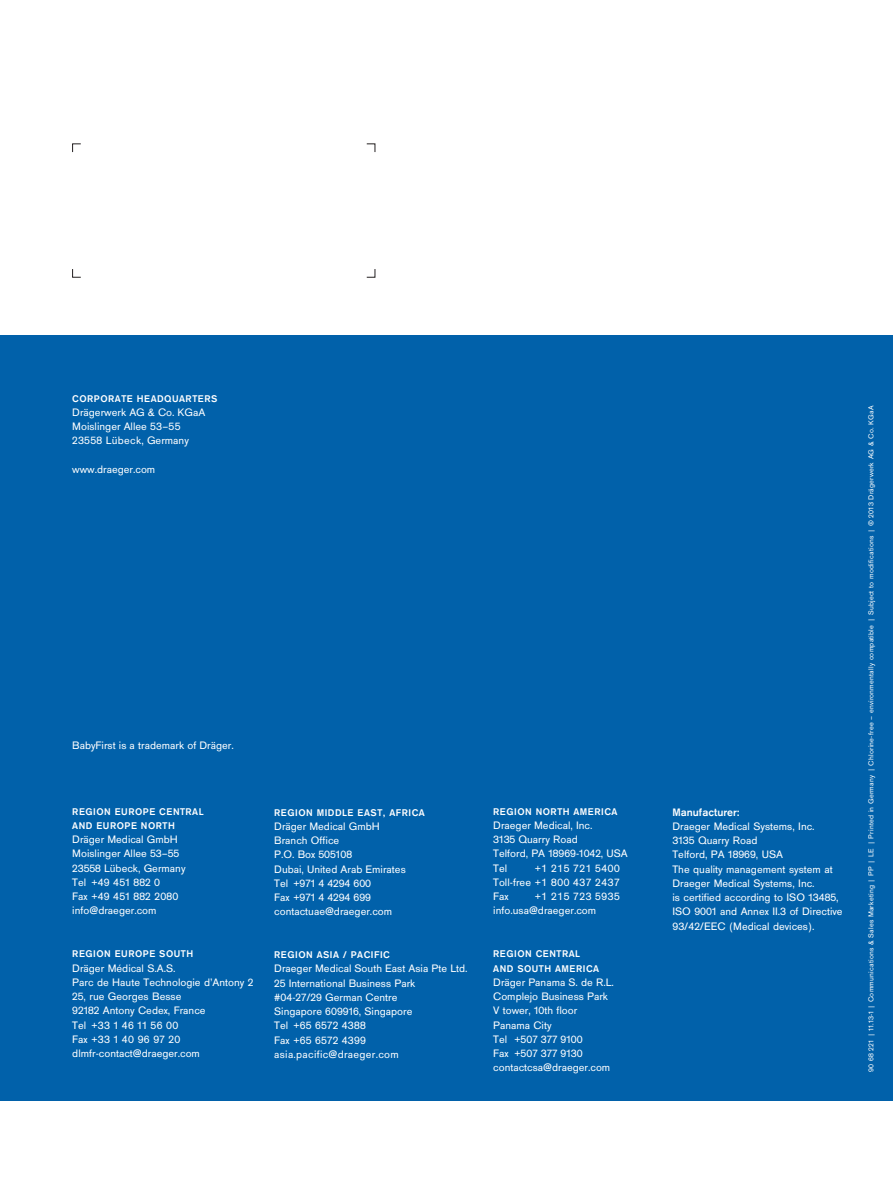
<style>
.page{position:relative;width:893px;height:1191px;background:#fff}
.page>*{position:absolute;margin:0;border:0;box-sizing:border-box;transform-origin:0 0}
.Fliesstext{font:11.25px/14.2px "Draeger San";color:#fff}
.Fliesstext-2{font:11.25px "Draeger San";letter-spacing:.025em;color:#fff}
.t1{font:11.25px "Draeger San Tab";color:#fff}
.Fliesstext-3{font:700 11.25px "Draeger San";color:#fff}
.t2{font:700 10.2px/14.2px "Draeger San";letter-spacing:.05em;color:#fff}
.t3{font:7.5px "Draeger San";letter-spacing:.025em;color:#fff}
.s1{font-family:"Draeger San"}
</style>
<div class="page">
<div style="left:0;top:335px;width:893px;height:765px;background:#0161aa"></div>
<svg style="left:72px;top:143px;width:9px;height:10px"></svg>
<svg style="left:72px;top:269px;width:9px;height:9px"></svg>
<svg style="left:366px;top:269px;width:10px;height:9px"></svg>
<svg style="left:366px;top:143px;width:10px;height:9px"></svg>
<p class="t2" style="left:72px;top:391px;width:147px">CORPORATE HEADQUARTERS</p>
<p class="Fliesstext" style="left:72px;top:405px;width:134px">Drägerwerk AG &amp; Co. KGaA</p>
<p class="Fliesstext" style="left:72px;top:419px;width:110px">Moislinger Allee 53–55</p>
<p class="Fliesstext-2" style="left:72px;top:434px;width:118px">23558 Lübeck, Germany</p>
<p class="Fliesstext" style="left:72px;top:462px;width:85px">www.draeger.com</p>
<p class="Fliesstext" style="left:72px;top:738px;width:163px">BabyFirst is a trademark of Dräger.</p>
<p class="t2" style="left:72px;top:804px;width:133px">REGION EUROPE CENTRAL<br>AND EUROPE NORTH</p>
<p class="Fliesstext" style="left:72px;top:832px;width:109px">Dräger Medical GmbH<br>Moislinger Allee 53–55</p>
<p class="Fliesstext" style="left:72px;top:861px;width:115px">23558 Lübeck, Germany</p>
<p class="Fliesstext-2" style="left:72px;top:876px;width:89px">Tel +49 451 882 0</p>
<p class="Fliesstext-2" style="left:72px;top:890px;width:108px">Fax +49 451 882 2080</p>
<p class="Fliesstext" style="left:72px;top:903px;width:86px">info@draeger.com</p>
<p class="t2" style="left:72px;top:947px;width:122px">REGION EUROPE SOUTH</p>
<p class="Fliesstext" style="left:72px;top:960px;width:105px">Dräger Médical S.A.S.</p>
<p class="Fliesstext" style="left:72px;top:975px;width:183px">Parc de Haute Technologie d’Antony 2</p>
<p class="Fliesstext" style="left:72px;top:989px;width:111px">25, rue Georges Besse</p>
<p class="Fliesstext" style="left:72px;top:1003px;width:135px">92182 Antony Cedex, France</p>
<p class="Fliesstext-2" style="left:72px;top:1018px;width:108px">Tel +33 1 46 11 56 00</p>
<p class="Fliesstext-2" style="left:72px;top:1032px;width:110px">Fax +33 1 40 96 97 20</p>
<p class="Fliesstext" style="left:72px;top:1046px;width:129px">dlmfr-contact@draeger.com</p>
<p class="t2" style="left:274px;top:805px;width:152px">REGION MIDDLE EAST, AFRICA</p>
<p class="Fliesstext" style="left:274px;top:819px;width:107px">Dräger Medical GmbH</p>
<p class="Fliesstext" style="left:274px;top:833px;width:67px">Branch Office</p>
<p class="Fliesstext" style="left:274px;top:847px;width:79px">P.O. Box 505108</p>
<p class="Fliesstext" style="left:274px;top:862px;width:133px">Dubai, United Arab Emirates</p>
<p class="Fliesstext" style="left:274px;top:876px;width:98px">Tel +971 4 4294 600</p>
<p class="Fliesstext" style="left:274px;top:890px;width:98px">Fax +971 4 4294 699</p>
<p class="Fliesstext" style="left:274px;top:904px;width:119px">contactuae@draeger.com</p>
<p class="t2" style="left:274px;top:947px;width:117px">REGION ASIA / PACIFIC</p>
<p class="Fliesstext" style="left:274px;top:961px;width:195px">Draeger Medical South East Asia Pte Ltd.</p>
<p class="Fliesstext" style="left:274px;top:976px;width:143px">25 International Business Park</p>
<p class="Fliesstext" style="left:274px;top:990px;width:125px">#04-27/29 German Centre</p>
<p class="Fliesstext" style="left:274px;top:1004px;width:140px">Singapore 609916, Singapore</p>
<p class="Fliesstext-2" style="left:274px;top:1019px;width:93px">Tel +65 6572 4388</p>
<p class="Fliesstext-2" style="left:274px;top:1033px;width:93px">Fax +65 6572 4399</p>
<p class="Fliesstext-2" style="left:274px;top:1048px;width:126px">asia.pacific@draeger.com</p>
<p class="t2" style="left:493px;top:804px;width:126px">REGION NORTH AMERICA</p>
<p class="Fliesstext" style="left:493px;top:818px;width:101px">Draeger Medical, Inc.</p>
<p class="Fliesstext" style="left:493px;top:832px;width:86px">3135 Quarry Road</p>
<p class="Fliesstext" style="left:493px;top:846px;width:136px">Telford, PA 18969-1042, USA</p>
<p class="Fliesstext" style="left:493px;top:861px;width:15px">Tel</p>
<p class="t1" style="left:535px;top:861px;width:87px">+1 215 721 5400</p>
<p class="t1" style="left:493px;top:876px;width:128px"><span class="s1">Toll-free</span> +1 800 437 2437</p>
<p class="Fliesstext" style="left:493px;top:889px;width:17px">Fax</p>
<p class="t1" style="left:535px;top:890px;width:87px">+1 215 723 5935</p>
<p class="Fliesstext" style="left:493px;top:903px;width:104px">info.usa@draeger.com</p>
<p class="t2" style="left:493px;top:947px;width:107px">REGION CENTRAL<br>AND SOUTH AMERICA</p>
<p class="Fliesstext" style="left:493px;top:975px;width:122px">Dräger Panama S. de R.L.</p>
<p class="Fliesstext" style="left:493px;top:989px;width:116px">Complejo Business Park<br>V tower, 10th floor</p>
<p class="Fliesstext" style="left:493px;top:1017px;width:60px">Panama City</p>
<p class="Fliesstext" style="left:493px;top:1032px;width:91px">Tel +507 377 9100</p>
<p class="Fliesstext" style="left:493px;top:1046px;width:91px">Fax +507 377 9130</p>
<p class="Fliesstext" style="left:493px;top:1060px;width:119px">contactcsa@draeger.com</p>
<p class="Fliesstext-3" style="left:672px;top:805px;width:69px">Manufacturer:</p>
<p class="Fliesstext" style="left:672px;top:819px;width:144px">Draeger Medical Systems, Inc.</p>
<p class="Fliesstext" style="left:672px;top:833px;width:87px">3135 Quarry Road</p>
<p class="Fliesstext" style="left:672px;top:847px;width:112px">Telford, PA 18969, USA</p>
<p class="Fliesstext" style="left:672px;top:862px;width:168px">The quality management system at<br>Draeger Medical Systems, Inc.<br>is certified according to ISO 13485,</p>
<p class="Fliesstext" style="left:672px;top:904px;width:172px">ISO 9001 and Annex II.3 of Directive<br>93/42/EEC (Medical devices).</p>
<p class="t3" style="left:867px;top:1071px;width:667px;rotate:-90deg">90 68 221 | 11.13-1 | Communications &amp; Sales Marketing | PP | LE | Printed in Germany | Chlorine-free – environmentally compatible | Subject to modifications | © 2013 Drägerwerk AG &amp; Co. KGaA</p>
</div>
